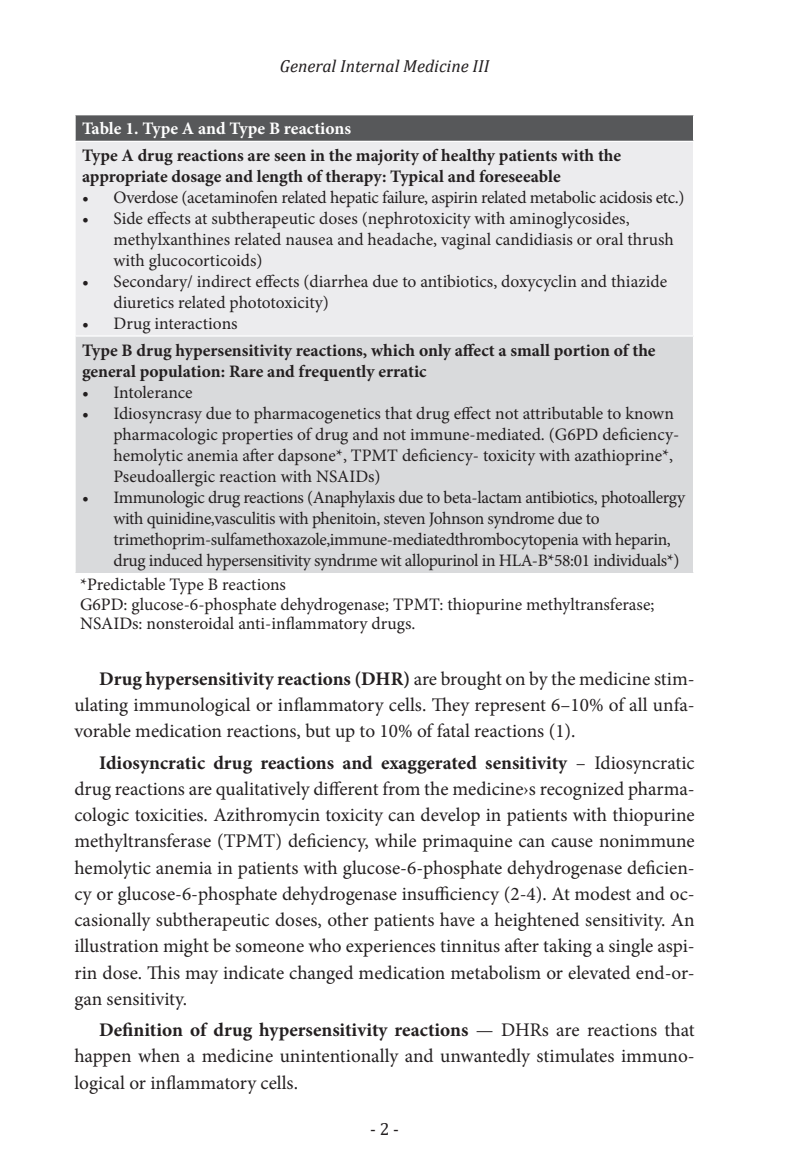
<style>
.page{position:relative;width:794px;height:1166px;background:#fff}
.page>*{position:absolute;margin:0;border:0;box-sizing:border-box;transform-origin:0 0}
.duzyazi{font:19.25px/26.2px "Minion Pro";color:#231f20;text-align:justify}
.kaynak_tablo{font:17.5px/21px "Minion Pro";letter-spacing:-.005em;color:#231f20}
.kaynak_tablo-2{font:17.5px/21px "Minion Pro";letter-spacing:-.025em;color:#231f20}
.tabloyazi{font:700 17.5px/21px "Minion Pro";color:#231f20}
.tabloyazibold{font:700 17.5px "Minion Pro";color:#fff}
.t1{font:italic 17.5px "Cambria";color:#231f20}
.t2{font:17.5px "Cambria";color:#231f20}
.s1{font-weight:700}
</style>
<div class="page">
<div style="left:75px;top:115px;width:618px;height:26px;background:#57585a"></div>
<div style="left:75px;top:141px;width:618px;height:195px;background:#ececee"></div>
<div style="left:75px;top:336px;width:618px;height:237px;background:#d9dadc"></div>
<hr style="left:74px;top:335px;width:620px;height:2px;background:#fff">
<hr style="left:74px;top:142px;width:2px;height:193px;background:#fff">
<hr style="left:74px;top:337px;width:2px;height:236px;background:#fff">
<hr style="left:74px;top:115px;width:2px;height:26px;background:#fff">
<hr style="left:74px;top:141px;width:620px;height:1px;background:#fff">
<p class="t1" style="left:280px;top:54px;width:211px">General Internal Medicine III</p>
<p class="tabloyazibold" style="left:82px;top:116px;width:271px">Table 1. Type A and Type B reactions</p>
<p class="tabloyazi" style="left:82px;top:145px;width:541px">Type A drug reactions are seen in the majority of healthy patients with the appropriate dosage and length of therapy: Typical and foreseeable</p>
<p class="kaynak_tablo" style="left:82px;top:187px;width:604px">• Overdose (acetaminofen related hepatic failure, aspirin related metabolic acidosis etc.)</p>
<p class="kaynak_tablo" style="left:113px;top:208px;width:562px;text-indent:-32px">• Side effects at subtherapeutic doses (nephrotoxicity with aminoglycosides, methylxanthines related nausea and headache, vaginal candidiasis or oral thrush with glucocorticoids)</p>
<p class="kaynak_tablo" style="left:113px;top:271px;width:555px;text-indent:-32px">• Secondary/ indirect effects (diarrhea due to antibiotics, doxycyclin and thiazide diuretics related phototoxicity)</p>
<p class="kaynak_tablo" style="left:82px;top:313px;width:157px">• Drug interactions</p>
<p class="tabloyazi" style="left:82px;top:339px;width:575px">Type B drug hypersensitivity reactions, which only affect a small portion of the general population: Rare and frequently erratic</p>
<p class="kaynak_tablo" style="left:82px;top:382px;width:112px">• Intolerance</p>
<p class="kaynak_tablo" style="left:113px;top:403px;width:567px;text-indent:-32px">• Idiosyncrasy due to pharmacogenetics that drug effect not attributable to known pharmacologic properties of drug and not immune-mediated. (G6PD deficiency&shy;hemolytic anemia after dapsone*, TPMT deficiency- toxicity with azathioprine*, Pseudoallergic reaction with NSAIDs)</p>
<p class="kaynak_tablo-2" style="left:113px;top:487px;width:573px;text-indent:-32px">• Immunologic drug reactions (Anaphylaxis due to beta-lactam antibiotics, photoallergy with quinidine,vasculitis with phenitoin, steven Johnson syndrome due to trimethoprim-sulfamethoxazole,immune-mediatedthrombocytopenia with heparin, drug induced hypersensitivity syndrıme wit allopurinol in HLA-B*58:01 individuals*)</p>
<p class="kaynak_tablo" style="left:80px;top:574px;width:207px">*Predictable Type B reactions</p>
<p class="kaynak_tablo" style="left:80px;top:594px;width:576px;line-height:19.2px">G6PD: glucose-6-phosphate dehydrogenase; TPMT: thiopurine methyltransferase;<br>NSAIDs: nonsteroidal anti-inflammatory drugs.</p>
<p class="duzyazi" style="left:74px;top:666px;width:622px;text-indent:25px"><span class="s1">Drug hypersensitivity reactions (DHR)</span> are brought on by the medicine stim&shy;ulating immunological or inflammatory cells. They represent 6–10% of all unfa&shy;vorable medication reactions, but up to 10% of fatal reactions (1).</p>
<p class="duzyazi" style="left:74px;top:749px;width:622px;text-indent:25px"><span class="s1">Idiosyncratic drug reactions and exaggerated sensitivity</span> – Idiosyncratic drug reactions are qualitatively different from the medicine›s recognized pharma&shy;cologic toxicities. Azithromycin toxicity can develop in patients with thiopurine methyltransferase (TPMT) deficiency, while primaquine can cause nonimmune hemolytic anemia in patients with glucose-6-phosphate dehydrogenase deficien&shy;cy or glucose-6-phosphate dehydrogenase insufficiency (2-4). At modest and oc&shy;casionally subtherapeutic doses, other patients have a heightened sensitivity. An illustration might be someone who experiences tinnitus after taking a single aspi&shy;rin dose. This may indicate changed medication metabolism or elevated end-or&shy;gan sensitivity.</p>
<p class="duzyazi" style="left:74px;top:1017px;width:622px;text-indent:25px"><span class="s1">Definition of drug hypersensitivity reactions</span> — DHRs are reactions that happen when a medicine unintentionally and unwantedly stimulates immuno&shy;logical or inflammatory cells.</p>
<p class="t2" style="left:370px;top:1118px;width:31px">- 2 -</p>
</div>
